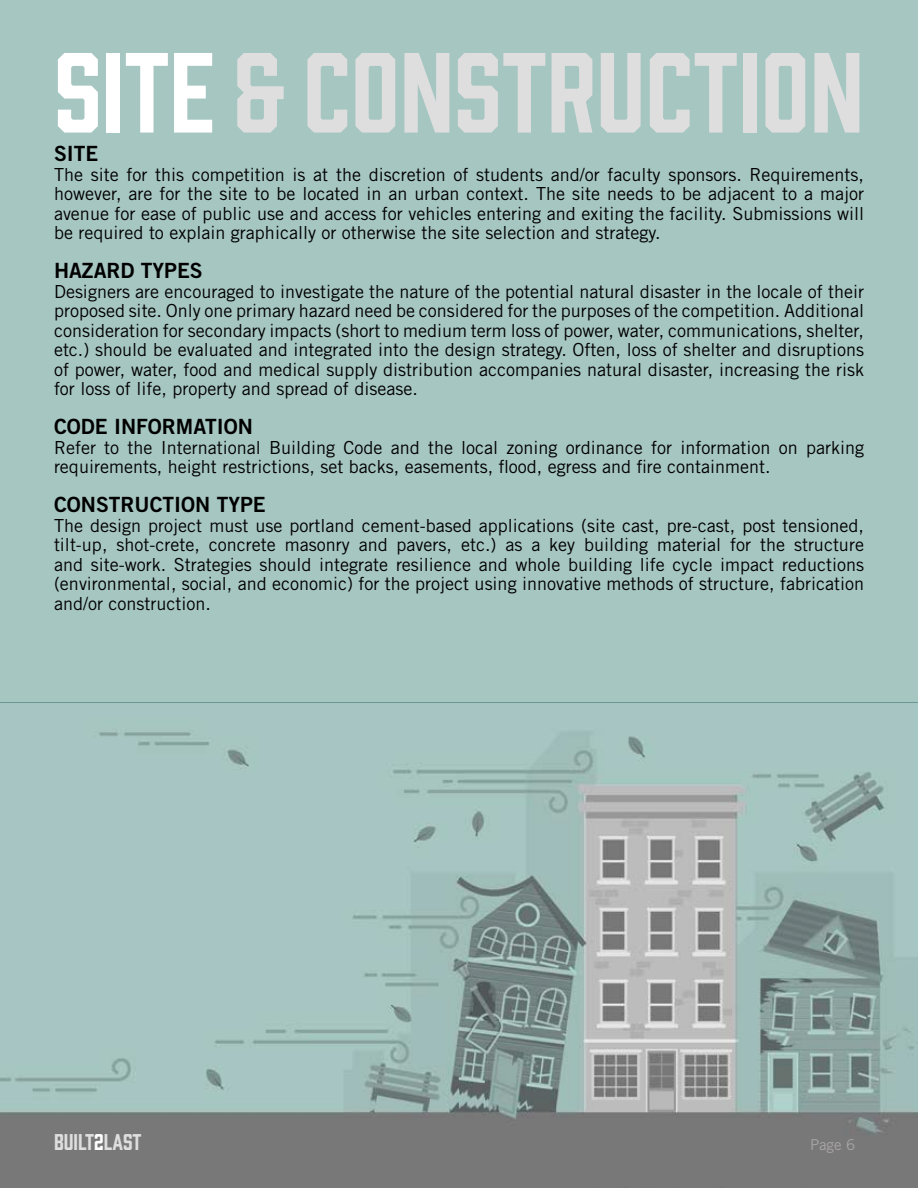
<style>
.page{position:relative;width:918px;height:1188px;background:#fff}
.page>*{position:absolute;margin:0;border:0;box-sizing:border-box;transform-origin:0 0}
.t1{font:104.7px "Prohibition";color:#dedede}
.t2{font:21px "Trade Gothic LT Std Bd 2";color:#000}
.t3{font:21px "Prohibition";color:#dedede}
.t4{font:18px/19.5px "Trade Gothic LT Std";color:#000;text-align:justify}
.t5{font:15px "Trade Gothic LT Std";color:#a7a4a4}
.s1{color:#fff}
</style>
<div class="page">
<img style="left:0;top:0;width:918px;height:1188px">
<h1 class="t1" style="left:54px;top:20px;width:812px"><span class="s1">SITE</span> &amp; CONSTRUCTION</h1>
<p class="t2" style="left:54px;top:141px;width:46px">SITE</p>
<p class="t4" style="left:54px;top:165px;width:812px">The site for this competition is at the discretion of students and/or faculty sponsors. Requirements, however, are for the site to be located in an urban context. The site needs to be adjacent to a major avenue for ease of public use and access for vehicles entering and exiting the facility. Submissions will be required to explain graphically or otherwise the site selection and strategy.</p>
<p class="t2" style="left:54px;top:258px;width:150px">HAZARD TYPES</p>
<p class="t4" style="left:54px;top:282px;width:812px">Designers are encouraged to investigate the nature of the potential natural disaster in the locale of their proposed site. Only one primary hazard need be considered for the purposes of the competition. Additional consideration for secondary impacts (short to medium term loss of power, water, communications, shelter, etc.) should be evaluated and integrated into the design strategy. Often, loss of shelter and disruptions of power, water, food and medical supply distribution accompanies natural disaster, increasing the risk for loss of life, property and spread of disease.</p>
<p class="t2" style="left:54px;top:414px;width:200px">CODE INFORMATION</p>
<p class="t4" style="left:54px;top:438px;width:812px">Refer to the International Building Code and the local zoning ordinance for information on parking requirements, height restrictions, set backs, easements, flood, egress and fire containment.</p>
<p class="t2" style="left:54px;top:492px;width:213px">CONSTRUCTION TYPE</p>
<p class="t4" style="left:54px;top:516px;width:812px">The design project must use portland cement-based applications (site cast, pre-cast, post tensioned, tilt-up, shot-crete, concrete masonry and pavers, etc.) as a key building material for the structure and site-work. Strategies should integrate resilience and whole building life cycle impact reductions (environmental, social, and economic) for the project using innovative methods of structure, fabrication and/or construction.</p>
<p class="t3" style="left:54px;top:1127px;width:89px">BUILT<span class="s1">2</span>LAST</p>
<p class="t5" style="left:810px;top:1135px;width:47px">Page 6</p>
</div>
